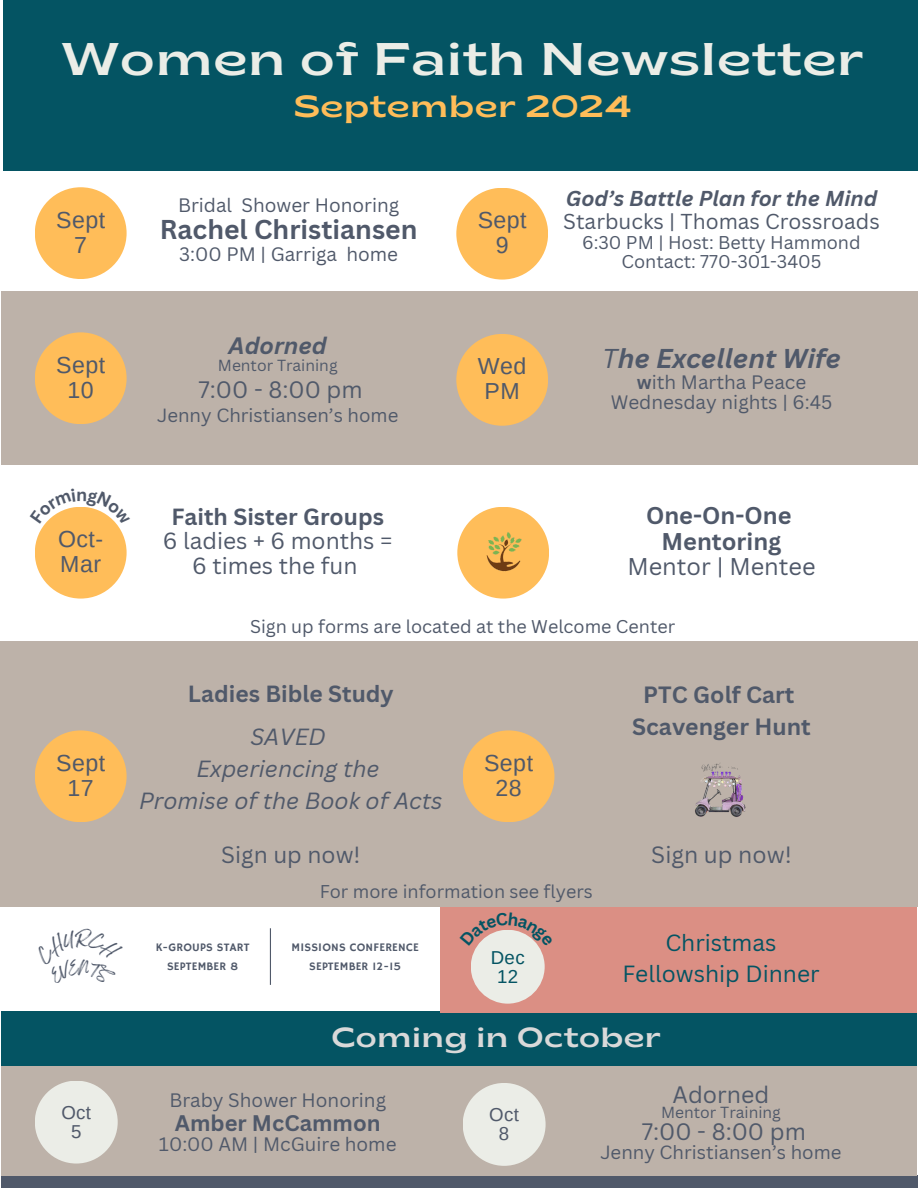
<style>
.page{position:relative;width:918px;height:1188px;background:#fff}
.page>*{position:absolute;margin:0;border:0;box-sizing:border-box;transform-origin:0 0}
.t1{font:semi-expanded 45.6px "Brice";letter-spacing:.02em;color:#ebede7}
.t2{font:semi-expanded 30.6px "Brice";letter-spacing:.02em;color:#ffbd59}
.t3{font:semi-expanded 27.75px "Brice";letter-spacing:.02em;color:#d9d9d9}
.t4{font:700 26.55px "Canva Sans";color:#50596a}
.t5{font:italic 700 26.55px "Canva Sans";color:#50596a}
.t6{font:700 23.55px/25.3px "Canva Sans";color:#50596a;text-align:center}
.t7{font:23.25px/24.8px "Arimo";letter-spacing:.02em;color:#50596a;text-align:center}
.t8{font:23.1px "Canva Sans";color:#50596a}
.t9{font:italic 700 23.1px "Canva Sans";color:#50596a}
.t10{font:700 22.95px/32.1px "Canva Sans";color:#50596a;text-align:center}
.t11{font:22.95px "Canva Sans";color:#50596a}
.t12{font:italic 22.8px/31.8px "Canva Sans";color:#50596a;text-align:center}
.t13{font:22.8px/24.5px "Canva Sans";color:#50596a;text-align:center}
.t14{font:700 22.8px "Canva Sans";color:#50596a}
.t15{font:22.8px/31px "Canva Sans";color:#045463;text-align:center}
.t16{font:700 21.9px "Canva Sans";color:#50596a}
.t17{font:21px/22.5px "Canva Sans";color:#50596a}
.t18{font:18.9px/20.2px "Canva Sans";color:#50596a;text-align:center}
.t19{font:18.75px/19.2px "Arimo";letter-spacing:.02em;color:#50596a;text-align:center}
.t20{font:18.75px "Arimo";color:#045463}
.t21{font:18.6px "Canva Sans";color:#50596a}
.t22{font:18px/19.2px "Canva Sans";color:#50596a;text-align:center}
.t23{font:15.6px "Canva Sans";color:#50596a}
.t24{font:11.55px "Hammersmith One";letter-spacing:.015em;color:#50596a}
.s1{font-weight:700;font-style:italic}
.s2{font-weight:400}
.s3{font-weight:700}
</style>
<div class="page">
<div style="left:4px;top:0;width:914px;height:170px;background:#045463"></div>
<div style="left:35px;top:187px;width:92px;height:92px;background:#ffbd59;border-radius:50%"></div>
<div style="left:1px;top:1011px;width:916px;height:62px;background:#045463"></div>
<div style="left:1px;top:1175px;width:917px;height:13px;background:#50596a"></div>
<div style="left:1px;top:292px;width:917px;height:173px;background:#bdb2a9"></div>
<div style="left:35px;top:332px;width:92px;height:92px;background:#ffbd59;border-radius:50%"></div>
<div style="left:456px;top:188px;width:92px;height:92px;background:#ffbd59;border-radius:50%"></div>
<div style="left:1px;top:1066px;width:916px;height:110px;background:#bdb2a9"></div>
<div style="left:463px;top:1083px;width:83px;height:83px;background:#ebede7;border-radius:50%"></div>
<div style="left:456px;top:334px;width:92px;height:92px;background:#ffbd59;border-radius:50%"></div>
<div style="left:457px;top:507px;width:92px;height:92px;background:#ffbd59;border-radius:50%"></div>
<img style="left:457px;top:515px;width:92px;height:75px">
<div style="left:440px;top:902px;width:477px;height:110px;background:#db8f84"></div>
<div style="left:471px;top:930px;width:74px;height:74px;background:#ebede7;border-radius:50%"></div>
<div style="left:35px;top:507px;width:92px;height:92px;background:#ffbd59;border-radius:50%"></div>
<div style="left:0;top:641px;width:918px;height:266px;background:#bdb2a9"></div>
<div style="left:35px;top:730px;width:92px;height:92px;background:#ffbd59;border-radius:50%"></div>
<div style="left:463px;top:730px;width:91px;height:92px;background:#ffbd59;border-radius:50%"></div>
<img style="left:695px;top:763px;width:51px;height:54px">
<div style="left:35px;top:1081px;width:83px;height:83px;background:#ebede7;border-radius:50%"></div>
<hr style="left:270px;top:928px;width:1px;height:57px;background:#50596a">
<svg style="left:477px;top:930px;width:61px;height:16px"></svg>
<svg style="left:45px;top:507px;width:72px;height:17px"></svg>
<h1 class="t1" style="left:62px;top:41px;width:804px">Women of Faith Newsletter</h1>
<h1 class="t2" style="left:294px;top:94px;width:339px">September 2024</h1>
<h4 class="t7" style="left:56px;top:207px;width:51px">Sept<br>7</h4>
<h5 class="t7" style="left:56px;top:352px;width:51px">Sept<br>10</h5>
<p class="t7" style="left:58px;top:527px;width:47px;text-align:left">Oct-<br>Mar</p>
<p class="t18" style="left:178px;top:195px;width:223px">Bridal Shower Honoring</p>
<p class="t4" style="left:160px;top:211px;width:259px">Rachel Christiansen</p>
<p class="t18" style="left:179px;top:243px;width:220px">3:00 PM | Garriga home</p>
<p class="t9" style="left:229px;top:329px;width:100px">Adorned</p>
<p class="t23" style="left:218px;top:354px;width:121px">Mentor Training</p>
<p class="t8" style="left:198px;top:373px;width:166px">7:00 - 8:00 pm</p>
<p class="t21" style="left:157px;top:402px;width:243px">Jenny Christiansen’s home</p>
<p class="t14" style="left:171px;top:501px;width:214px">Faith Sister Groups</p>
<p class="t13" style="left:163px;top:528px;width:231px">6 ladies + 6 months =<br>6 times the fun</p>
<p class="t7" style="left:478px;top:208px;width:51px">Sept<br>9</p>
<p class="t7" style="left:478px;top:354px;width:50px;text-align:left">Wed<br>PM</p>
<p class="t17" style="left:563px;top:187px;width:318px"><span class="s1">God’s Battle Plan for the Mind<br></span>Starbucks | Thomas Crossroads</p>
<p class="t22" style="left:582px;top:233px;width:280px">6:30 PM | Host: Betty Hammond<br>Contact: 770-301-3405</p>
<p class="t5" style="left:602px;top:339px;width:240px"><span class="s2">T</span>he Excellent Wife</p>
<p class="t18" style="left:611px;top:372px;width:223px"><span class="s3">w</span>ith Martha Peace<br>Wednesday nights | 6:45</p>
<p class="t6" style="left:627px;top:503px;width:190px">One-On-One<br>Mentoring<br><span class="s2">Mentor | Mentee</span></p>
<p class="t22" style="left:250px;top:616px;width:427px">Sign up forms are located at the Welcome Center</p>
<p class="t14" style="left:188px;top:678px;width:207px">Ladies Bible Study</p>
<p class="t12" style="left:139px;top:720px;width:305px">SAVED<br>Experiencing the<br>Promise of the Book of Acts</p>
<p class="t13" style="left:221px;top:842px;width:141px">Sign up now!</p>
<p class="t7" style="left:56px;top:750px;width:51px">Sept<br>17</p>
<p class="t7" style="left:484px;top:750px;width:51px">Sept<br>28</p>
<p class="t24" style="left:156px;top:940px;width:95px">K-GROUPS START</p>
<p class="t24" style="left:167px;top:959px;width:73px">SEPTEMBER 8</p>
<p class="t22" style="left:320px;top:881px;width:275px">For more information see flyers</p>
<p class="t24" style="left:292px;top:940px;width:129px">MISSIONS CONFERENCE</p>
<p class="t24" style="left:309px;top:959px;width:94px">SEPTEMBER 12-15</p>
<p class="t20" style="left:491px;top:947px;width:35px">Dec</p>
<h4 class="t20" style="left:497px;top:966px;width:23px">12</h4>
<p class="t10" style="left:632px;top:678px;width:180px">PTC Golf Cart<br>Scavenger Hunt</p>
<p class="t11" style="left:651px;top:839px;width:142px">Sign up now!</p>
<h4 class="t15" style="left:622px;top:926px;width:199px">Christmas<br>Fellowship Dinner</h4>
<p class="t19" style="left:61px;top:1103px;width:31px">Oct<br>5</p>
<h5 class="t3" style="left:331px;top:1026px;width:331px">Coming in October</h5>
<p class="t18" style="left:169px;top:1089px;width:218px">Braby Shower Honoring</p>
<p class="t16" style="left:175px;top:1107px;width:207px">Amber McCammon</p>
<p class="t18" style="left:159px;top:1133px;width:239px">10:00 AM | McGuire home</p>
<h4 class="t19" style="left:489px;top:1105px;width:31px">Oct</h4>
<p class="t19" style="left:499px;top:1124px;width:12px">8</p>
<h4 class="t8" style="left:673px;top:1078px;width:98px">Adorned</h4>
<h5 class="t23" style="left:661px;top:1102px;width:121px">Mentor Training</h5>
<p class="t8" style="left:642px;top:1115px;width:166px">7:00 - 8:00 pm</p>
<h4 class="t21" style="left:600px;top:1139px;width:243px">Jenny Christiansen’s home</h4>
</div>
